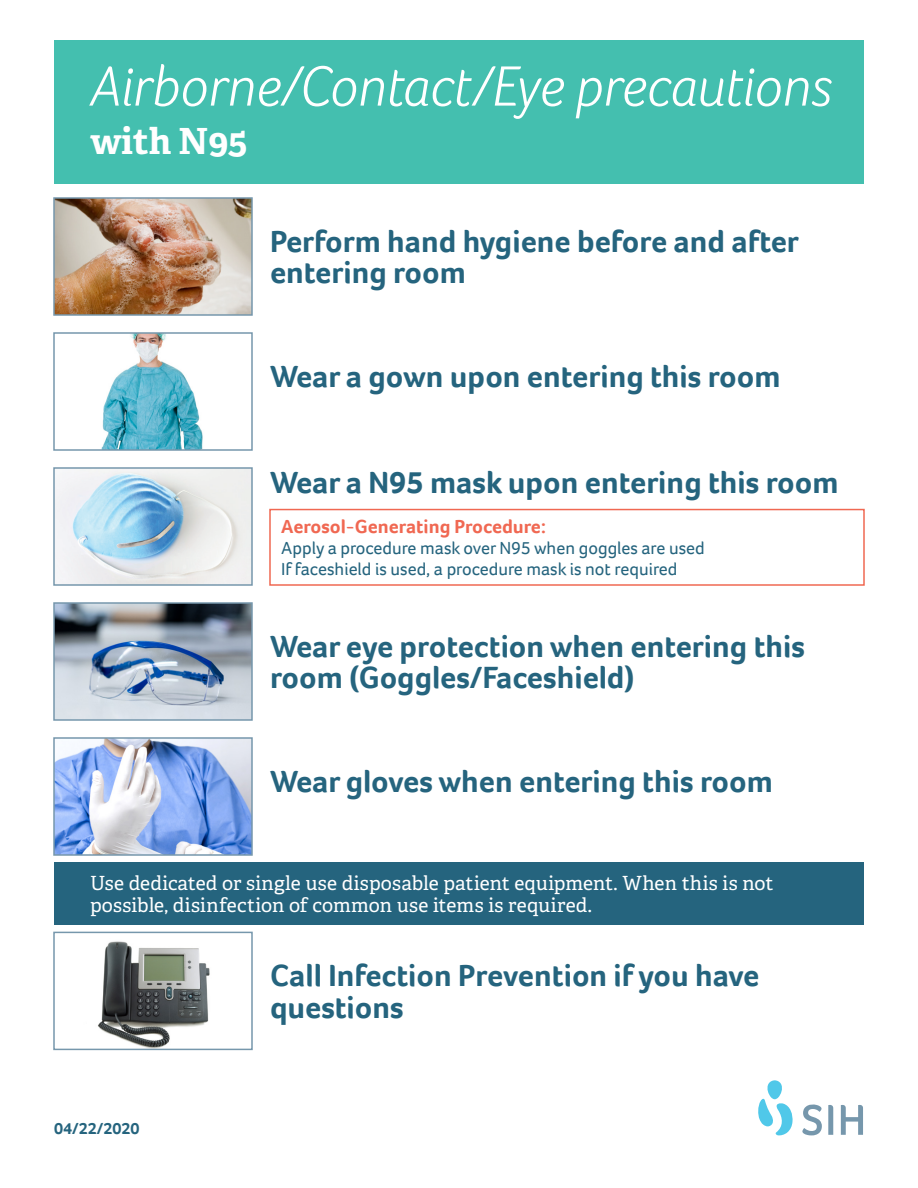
<style>
.page{position:relative;width:918px;height:1188px;background:#fff}
.page>*{position:absolute;margin:0;border:0;box-sizing:border-box;transform-origin:0 0}
.t1{font:italic 300 58.5px "Foco";color:#fff}
.t2{font:700 36px "Adelle";color:#fff}
.t3{font:700 31.5px/31.5px "Foco";color:#25647e}
.t4{font:19.5px/22.5px "Adelle";letter-spacing:.005em;color:#fff}
.t5{font:700 19.5px "Foco";color:#f06852}
.t6{font:18px "Foco";color:#25647e}
.t7{font:700 16.5px "Foco";color:#25647e}
</style>
<div class="page">
<svg style="left:758px;top:1080px;width:35px;height:56px"></svg>
<svg style="left:802px;top:1104px;width:20px;height:31px"></svg>
<svg style="left:828px;top:1105px;width:5px;height:30px"></svg>
<svg style="left:841px;top:1105px;width:22px;height:30px"></svg>
<div style="left:54px;top:862px;width:810px;height:63px;background:#25647e"></div>
<div style="left:54px;top:40px;width:810px;height:144px;background:#44bfaf"></div>
<img style="left:56px;top:200px;width:194px;height:113px">
<div style="left:53px;top:197px;width:200px;height:119px;border:2px solid #7697ac"></div>
<img style="left:101px;top:335px;width:102px;height:113px">
<div style="left:53px;top:332px;width:200px;height:119px;border:2px solid #7697ac"></div>
<img style="left:56px;top:470px;width:194px;height:113px">
<div style="left:53px;top:467px;width:200px;height:119px;border:2px solid #7697ac"></div>
<img style="left:56px;top:605px;width:194px;height:113px">
<div style="left:53px;top:602px;width:200px;height:119px;border:2px solid #7697ac"></div>
<img style="left:56px;top:740px;width:194px;height:113px">
<div style="left:53px;top:737px;width:200px;height:119px;border:2px solid #7697ac"></div>
<img style="left:98px;top:941px;width:112px;height:106px">
<div style="left:53px;top:932px;width:200px;height:118px;border:2px solid #7697ac"></div>
<div style="left:269px;top:509px;width:596px;height:77px;border:2px solid #f06852"></div>
<p class="t1" style="left:90px;top:47px;width:744px">Airborne/Contact/Eye precautions</p>
<p class="t2" style="left:90px;top:118px;width:159px">with N95</p>
<p class="t3" style="left:270px;top:225px;width:530px">Perform hand hygiene before and after entering room</p>
<p class="t3" style="left:270px;top:360px;width:512px">Wear a gown upon entering this room</p>
<p class="t3" style="left:270px;top:467px;width:570px">Wear a N95 mask upon entering this room</p>
<p class="t5" style="left:281px;top:514px;width:266px">Aerosol-Generating Procedure:</p>
<p class="t6" style="left:281px;top:536px;width:425px">Apply a procedure mask over N95 when goggles are used</p>
<p class="t6" style="left:281px;top:557px;width:398px">If faceshield is used, a procedure mask is not required</p>
<p class="t3" style="left:270px;top:630px;width:537px">Wear eye protection when entering this room (Goggles/Faceshield)</p>
<p class="t3" style="left:270px;top:765px;width:504px">Wear gloves when entering this room</p>
<p class="t4" style="left:90px;top:872px;width:685px">Use dedicated or single use disposable patient equipment. When this is not possible, disinfection of common use items is required.</p>
<p class="t7" style="left:54px;top:1118px;width:87px">04/22/2020</p>
<p class="t3" style="left:270px;top:960px;width:491px">Call Infection Prevention if you have questions</p>
</div>
